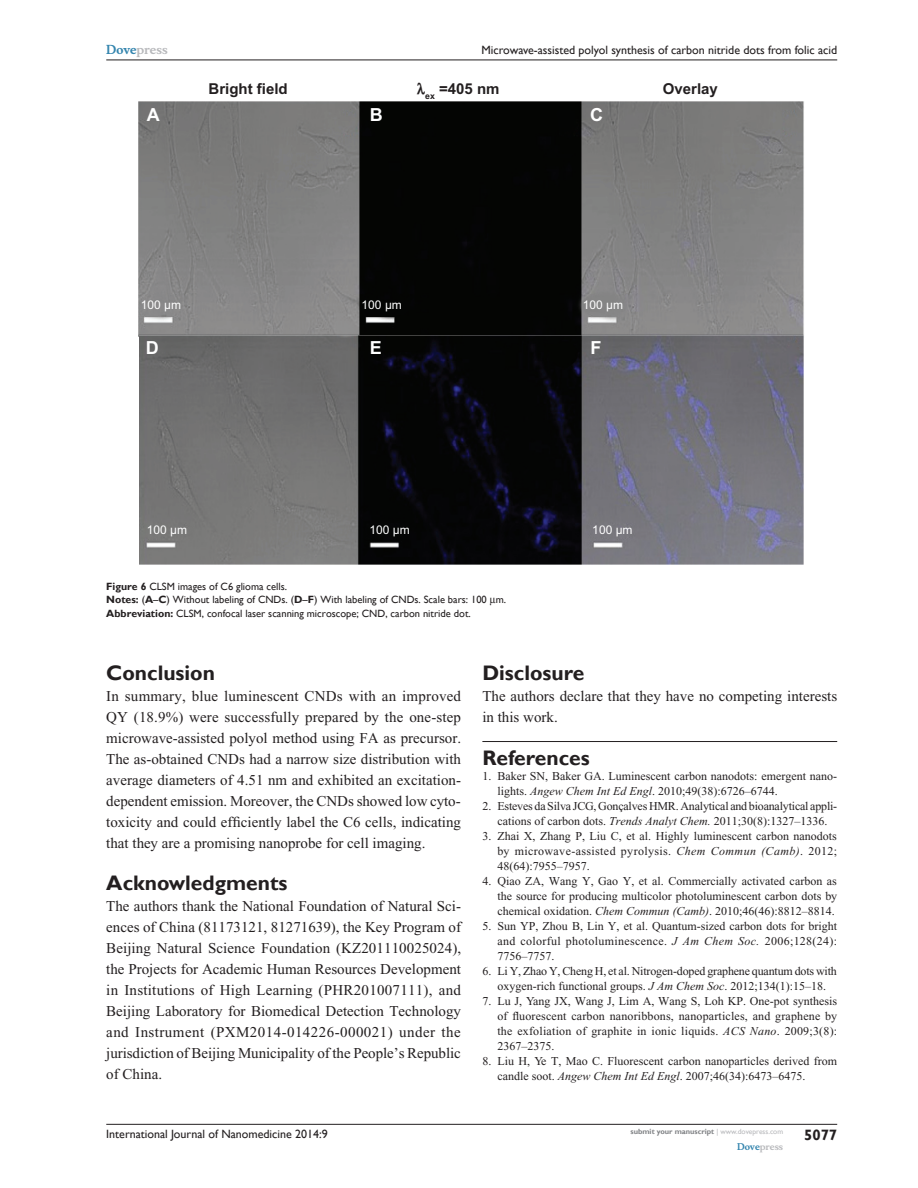
<style>
.page{position:relative;width:918px;height:1188px;background:#fff}
.page>*{position:absolute;margin:0;border:0;box-sizing:border-box;transform-origin:0 0}
.t1{font:700 21px "Gill Sans";color:#231f20}
.t2{font:700 18px "Arial";color:#fff}
.t3{font:15px/21px "Times New Roman";color:#231f20;text-align:justify}
.t4{font:700 15px "Arial";color:#231f20}
.t5{font:700 15px "Gill Sans";color:#231f20}
.t6{font:12px/15px "Times New Roman";color:#231f20;text-align:justify}
.t7{font:12px "Gill Sans";color:#231f20}
.t8{font:12px "Arial";color:#fff}
.t9{font:700 12px "Musee";color:#b8b9bc}
.t10{font:10.5px/13.5px "Gill Sans";color:#231f20}
.t11{font:700 9px "Musee";color:#b8b9bc}
.t12{font:700 7.5px "Gill Sans";color:#808285}
.s1{color:#3485ae}
.s2{font-weight:700}
.s3{font-style:italic}
.s4{font-weight:400;color:#b8b9bc}
</style>
<div class="page">
<hr style="left:106px;top:1124px;width:731px;height:1px;background:#231f20">
<hr style="left:106px;top:60px;width:731px;height:1px;background:#231f20">
<img style="left:139px;top:101px;width:665px;height:236px">
<img style="left:139px;top:335px;width:664px;height:230px">
<hr style="left:482px;top:741px;width:355px;height:1px;background:#231f20">
<p class="t9" style="left:106px;top:43px;width:63px"><span class="s1">Dove</span>press</p>
<p class="t4" style="left:209px;top:79px;width:81px">Bright field</p>
<p class="t7" style="left:482px;top:43px;width:357px">Microwave-assisted polyol synthesis of carbon nitride dots from folic acid</p>
<p class="t4" style="left:425px;top:79px;width:76px"><sub>ex</sub> =405 nm</p>
<p class="t4" style="left:663px;top:79px;width:57px">Overlay</p>
<h2 class="t2" style="left:147px;top:103px;width:14px">A</h2>
<h2 class="t2" style="left:370px;top:103px;width:14px">B</h2>
<h2 class="t2" style="left:590px;top:103px;width:14px">C</h2>
<p class="t8" style="left:141px;top:297px;width:42px">100 µm</p>
<p class="t8" style="left:362px;top:297px;width:42px">100 µm</p>
<p class="t8" style="left:583px;top:297px;width:42px">100 µm</p>
<h2 class="t2" style="left:146px;top:336px;width:14px">D</h2>
<h2 class="t2" style="left:370px;top:336px;width:14px">E</h2>
<h2 class="t2" style="left:591px;top:336px;width:12px">F</h2>
<p class="t8" style="left:147px;top:522px;width:42px">100 µm</p>
<p class="t8" style="left:370px;top:522px;width:42px">100 µm</p>
<p class="t8" style="left:592px;top:522px;width:42px">100 µm</p>
<p class="t10" style="left:106px;top:579px;width:401px"><span class="s2">Figure 6</span> CLSM images of C6 glioma cells.<br><span class="s2">Notes:</span> (<span class="s2">A</span>–<span class="s2">C</span>) Without labeling of CNDs. (<span class="s2">D</span>–<span class="s2">F</span>) With labeling of CNDs. Scale bars: 100 m.<br><span class="s2">Abbreviation:</span> CLSM, confocal laser scanning microscope; CND, carbon nitride dot.</p>
<h1 class="t1" style="left:106px;top:661px;width:110px">Conclusion</h1>
<p class="t3" style="left:106px;top:686px;width:356px">In summary, blue luminescent CNDs with an improved QY (18.9%) were successfully prepared by the one-step microwave-assisted polyol method using FA as precursor.<br>The as-obtained CNDs had a narrow size distribution with average diameters of 4.51 nm and exhibited an excitation&shy;dependent emission. Moreover, the CNDs showed low cyto&shy;toxicity and could efficiently label the C6 cells, indicating that they are a promising nanoprobe for cell imaging.</p>
<h1 class="t1" style="left:106px;top:871px;width:183px">Acknowledgments</h1>
<p class="t3" style="left:106px;top:896px;width:356px">The authors thank the National Foundation of Natural Sci&shy;ences of China (81173121, 81271639), the Key Program of Beijing Natural Science Foundation (KZ201110025024), the Projects for Academic Human Resources Development in Institutions of High Learning (PHR201007111), and Beijing Laboratory for Biomedical Detection Technology and Instrument (PXM2014-014226-000021) under the jurisdiction of Beijing Municipality of the People’s Republic of China.</p>
<h1 class="t1" style="left:482px;top:661px;width:103px">Disclosure</h1>
<p class="t3" style="left:482px;top:686px;width:356px">The authors declare that they have no competing interests in this work.</p>
<h1 class="t1" style="left:482px;top:745px;width:109px">References</h1>
<p class="t6" style="left:497px;top:768px;width:341px;text-indent:-15px">1. Baker SN, Baker GA. Luminescent carbon nanodots: emergent nano&shy;lights. <span class="s3">Angew Chem Int Ed Engl</span>. 2010;49(38):6726–6744.</p>
<p class="t6" style="left:482px;top:798px;width:356px;text-align:center">2. Esteves da Silva JCG, Gonçalves HMR. Analytical and bioanalytical appli&shy;cations of carbon dots. <span class="s3">Trends Analyt Chem.</span> 2011;30(8):1327–1336.</p>
<p class="t6" style="left:497px;top:828px;width:341px;text-indent:-15px">3. Zhai X, Zhang P, Liu C, et al. Highly luminescent carbon nanodots by microwave-assisted pyrolysis. <span class="s3">Chem Commun (Camb)</span>. 2012; 48(64):7955–7957.</p>
<p class="t6" style="left:497px;top:873px;width:341px;text-indent:-15px">4. Qiao ZA, Wang Y, Gao Y, et al. Commercially activated carbon as the source for producing multicolor photoluminescent carbon dots by chemical oxidation. <span class="s3">Chem Commun (Camb)</span>. 2010;46(46):8812–8814.</p>
<p class="t6" style="left:497px;top:918px;width:341px;text-indent:-15px">5. Sun YP, Zhou B, Lin Y, et al. Quantum-sized carbon dots for bright and colorful photoluminescence. <span class="s3">J Am Chem Soc.</span> 2006;128(24):<br>7756–7757.</p>
<p class="t6" style="left:482px;top:963px;width:356px;text-align:center">6. Li Y, Zhao Y, Cheng H, et al. Nitrogen-doped graphene quantum dots with oxygen-rich functional groups. <span class="s3">J Am Chem Soc</span>. 2012;134(1):15–18.</p>
<p class="t6" style="left:497px;top:993px;width:341px;text-indent:-15px">7. Lu J, Yang JX, Wang J, Lim A, Wang S, Loh KP. One-pot synthesis of fluorescent carbon nanoribbons, nanoparticles, and graphene by the exfoliation of graphite in ionic liquids. <span class="s3">ACS Nano</span>. 2009;3(8):<br>2367–2375.</p>
<p class="t6" style="left:497px;top:1053px;width:341px;text-indent:-15px">8. Liu H, Ye T, Mao C. Fluorescent carbon nanoparticles derived from candle soot. <span class="s3">Angew Chem Int Ed Engl</span>. 2007;46(34):6473–6475.</p>
<p class="t7" style="left:106px;top:1127px;width:223px">International Journal of Nanomedicine 2014:9</p>
<p class="t12" style="left:631px;top:1127px;width:154px">submit your manuscript <span class="s4">| www.dovepress.com</span></p>
<p class="t11" style="left:737px;top:1141px;width:48px"><span class="s1">Dove</span>press</p>
<p class="t5" style="left:804px;top:1126px;width:35px">5077</p>
</div>
